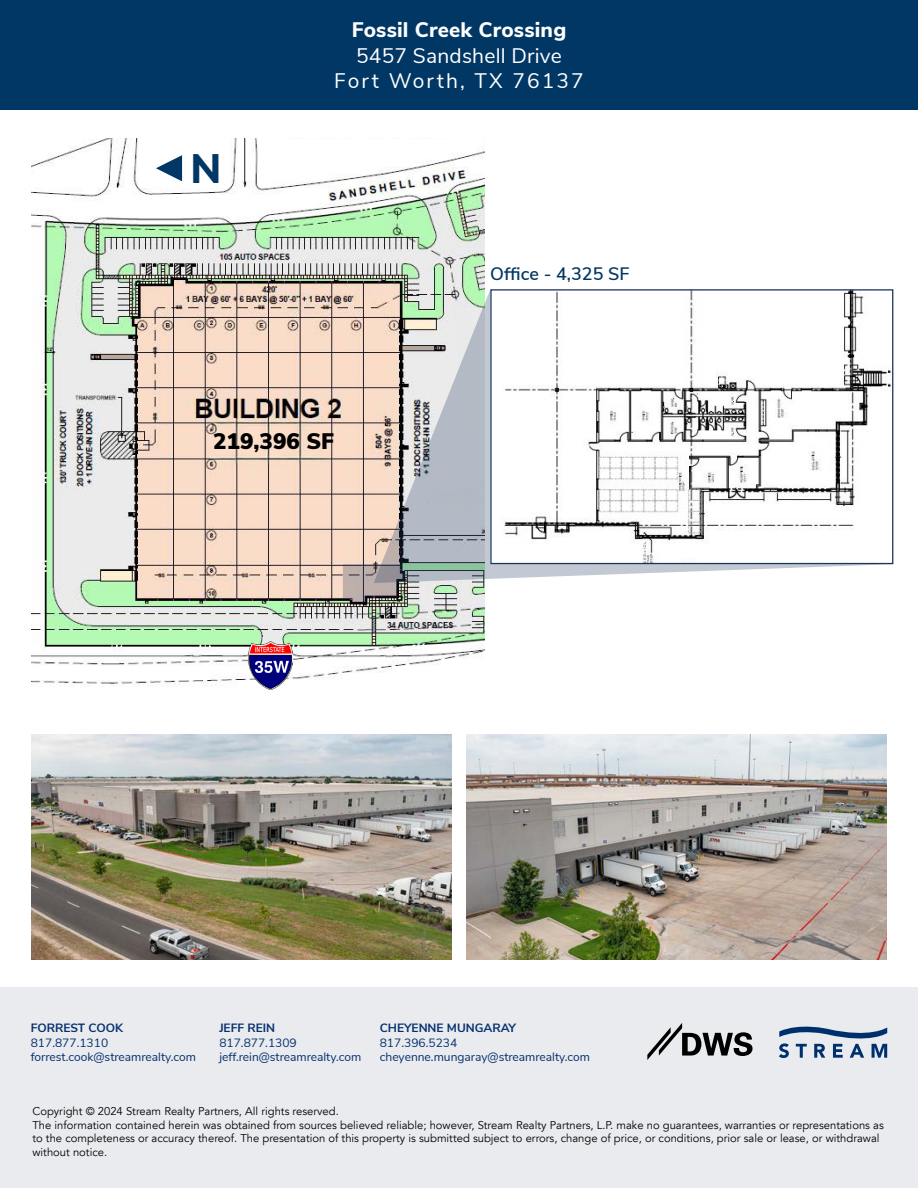
<style>
.page{position:relative;width:918px;height:1188px;background:#fff}
.page>*{position:absolute;margin:0;border:0;box-sizing:border-box;transform-origin:0 0}
.t1{font:800 41.1px "Nunito Sans";color:#003764}
.t2{font:900 22.5px "Nunito Sans";color:#000}
.t3{font:21px/25.2px "Nunito Sans";letter-spacing:.01em;color:#fff;text-align:center}
.t4{font:800 21px "Nunito Sans";letter-spacing:.01em;color:#fff}
.t5{font:600 18px "Nunito Sans";color:#003764}
.t6{font:12px/14.4px "Nunito Sans";color:#062f6e}
.t7{font:700 12px "Nunito Sans";color:#062f6e}
.t8{font:11.25px/13.5px "Avenir LT";color:#000}
</style>
<div class="page">
<img style="left:467px;top:734px;width:420px;height:226px">
<div style="left:1px;top:987px;width:917px;height:201px;background:#e9ebee"></div>
<div style="left:0;top:0;width:918px;height:110px;background:#003764"></div>
<img style="left:31px;top:734px;width:420px;height:226px">
<svg style="left:779px;top:1026px;width:108px;height:32px"></svg>
<svg style="left:647px;top:1023px;width:106px;height:37px"></svg>
<img style="left:31px;top:138px;width:453px;height:552px">
<svg style="left:374px;top:289px;width:519px;height:294px;background:#c5c6c6"></svg>
<img style="left:492px;top:291px;width:399px;height:271px">
<div style="left:490px;top:289px;width:403px;height:275px;border:1px solid #1b365d"></div>
<svg style="left:343px;top:564px;width:61px;height:38px;background:#968f8e"></svg>
<svg style="left:156px;top:155px;width:26px;height:26px"></svg>
<img style="left:249px;top:642px;width:44px;height:47px">
<h1 class="t1" style="left:190px;top:138px;width:32px">N</h1>
<h3 class="t4" style="left:352px;top:15px;width:216px">Fossil Creek Crossing</h3>
<h3 class="t3" style="left:334px;top:41px;width:251px">5457 Sandshell Drive<br>Fort Worth, TX 76137</h3>
<h3 class="t5" style="left:490px;top:260px;width:141px">Office - 4,325 SF</h3>
<h2 class="t2" style="left:213px;top:425px;width:123px">219,396 SF</h2>
<p class="t7" style="left:31px;top:1019px;width:94px">FORREST COOK</p>
<p class="t6" style="left:31px;top:1034px;width:167px">817.877.1310 forrest.cook@streamrealty.com</p>
<p class="t7" style="left:219px;top:1019px;width:57px">JEFF REIN</p>
<p class="t6" style="left:219px;top:1034px;width:144px">817.877.1309 jeff.rein@streamrealty.com</p>
<p class="t7" style="left:380px;top:1019px;width:138px">CHEYENNE MUNGARAY</p>
<p class="t6" style="left:380px;top:1034px;width:212px">817.396.5234 cheyenne.mungaray@streamrealty.com</p>
<p class="t8" style="left:32px;top:1105px;width:853px">Copyright © 2024 Stream Realty Partners, All rights reserved.<br>The information contained herein was obtained from sources believed reliable; however, Stream Realty Partners, L.P. make no guarantees, warranties or representations as to the completeness or accuracy thereof. The presentation of this property is submitted subject to errors, change of price, or conditions, prior sale or lease, or withdrawal without notice.</p>
</div>
